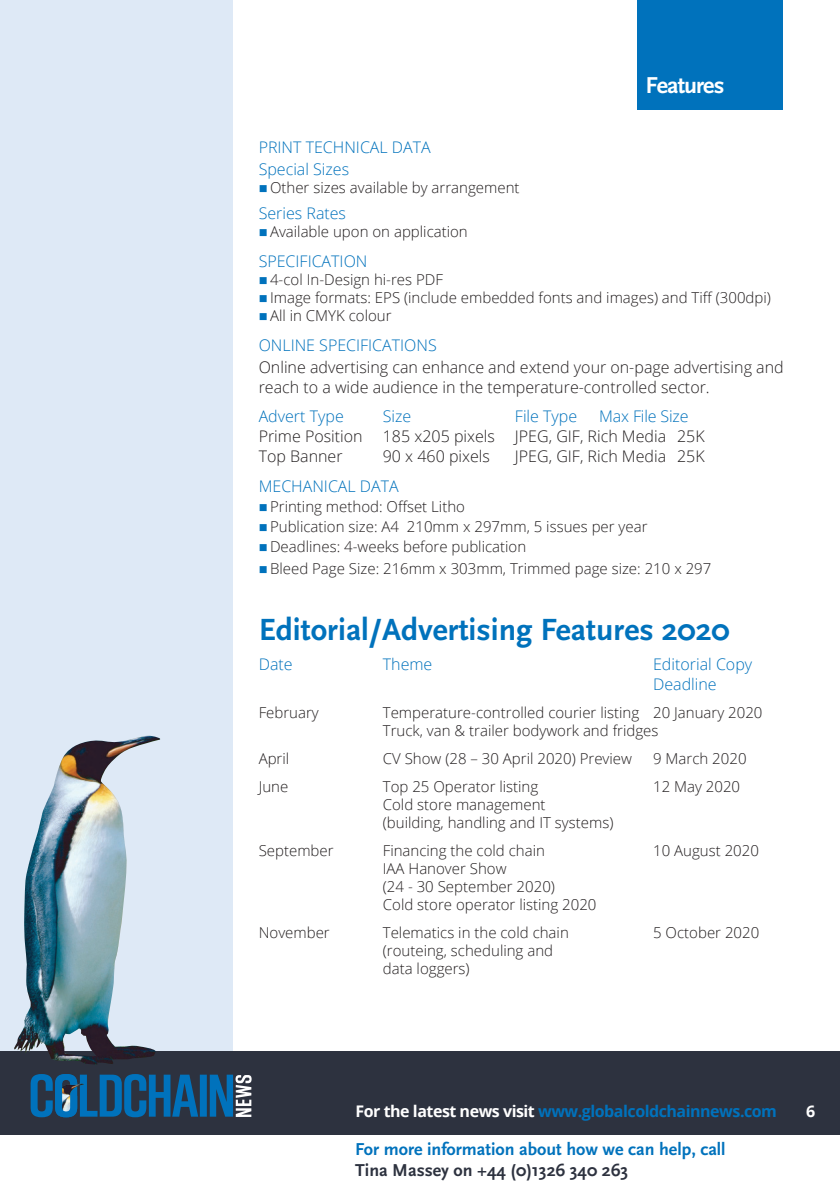
<style>
.page{position:relative;width:840px;height:1191px;background:#fff}
.page>*{position:absolute;margin:0;border:0;box-sizing:border-box;transform-origin:0 0}
.t1{font:700 32px "Scala Sans OT";color:#0072bc}
.t2{font:700 24px "Scala Sans OT";letter-spacing:-.04em;color:#fff}
.t3{font:700 18px "Scala Sans OT";color:#0072bc}
.t4{font:700 18px "Scala Sans OT";color:#2d323f}
.t5{font:300 16px/20px "Open Sans";color:#231f20}
.t6{font:300 16px/22px "Open Sans";color:#0072bc}
.t7{font:700 16px "Open Sans";letter-spacing:-.03em;color:#0072bc}
.t8{font:700 16px "Open Sans";color:#fff}
.t9{font:300 15px/18px "Open Sans";color:#231f20}
.s1{color:#fff}
</style>
<div class="page">
<div style="left:0;top:0;width:232px;height:1086px;background:#dee9f6"></div>
<div style="left:0;top:1051px;width:839px;height:83px;background:#2d323f"></div>
<img style="left:14px;top:736px;width:146px;height:328px">
<div style="left:637px;top:0;width:145px;height:109px;background:#0072bc"></div>
<svg style="left:31px;top:1074px;width:220px;height:43px"></svg>
<h2 class="t2" style="left:645px;top:72px;width:81px">Features</h2>
<p class="t6" style="left:258px;top:135px;width:173px">PRINT TECHNICAL DATA<br>Special Sizes</p>
<p class="t9" style="left:270px;top:178px;width:251px">Other sizes available by arrangement</p>
<p class="t6" style="left:258px;top:201px;width:89px">Series Rates</p>
<p class="t9" style="left:270px;top:222px;width:199px">Available upon on application</p>
<p class="t6" style="left:258px;top:249px;width:110px">SPECIFICATION</p>
<p class="t9" style="left:270px;top:270px;width:502px">4-col In-Design hi-res PDF<br>Image formats: EPS (include embedded fonts and images) and Tiff (300dpi)<br>All in CMYK colour</p>
<p class="t6" style="left:258px;top:333px;width:179px">ONLINE SPECIFICATIONS</p>
<p class="t5" style="left:258px;top:356px;width:526px">Online advertising can enhance and extend your on-page advertising and reach to a wide audience in the temperature-controlled sector.</p>
<p class="t6" style="left:258px;top:404px;width:87px">Advert Type</p>
<p class="t6" style="left:382px;top:404px;width:30px">Size</p>
<p class="t6" style="left:514px;top:404px;width:64px">File Type</p>
<p class="t6" style="left:599px;top:404px;width:91px">Max File Size</p>
<p class="t5" style="left:258px;top:425px;width:105px">Prime Position</p>
<p class="t5" style="left:382px;top:425px;width:323px">185 x205 pixels JPEG, GIF, Rich Media 25K</p>
<p class="t5" style="left:258px;top:445px;width:85px">Top Banner</p>
<p class="t5" style="left:382px;top:445px;width:109px">90 x 460 pixels</p>
<p class="t5" style="left:514px;top:445px;width:191px">JPEG, GIF, Rich Media 25K</p>
<p class="t6" style="left:258px;top:474px;width:142px">MECHANICAL DATA</p>
<p class="t9" style="left:270px;top:496px;width:379px;line-height:20px">Printing method: Offset Litho<br>Publication size: A4 210mm x 297mm, 5 issues per year<br>Deadlines: 4-weeks before publication</p>
<p class="t9" style="left:270px;top:559px;width:442px">Bleed Page Size: 216mm x 303mm, Trimmed page size: 210 x 297</p>
<h1 class="t1" style="left:258px;top:611px;width:472px">Editorial/Advertising Features 2020</h1>
<p class="t6" style="left:258px;top:652px;width:35px">Date</p>
<p class="t6" style="left:382px;top:652px;width:51px">Theme</p>
<p class="t6" style="left:652px;top:653px;width:100px;line-height:20px">Editorial Copy<br>Deadline</p>
<p class="t9" style="left:258px;top:703px;width:62px">February</p>
<p class="t9" style="left:382px;top:703px;width:381px">Temperature-controlled courier listing 20 January 2020<br>Truck, van &amp; trailer bodywork and fridges</p>
<p class="t9" style="left:258px;top:749px;width:32px">April</p>
<p class="t9" style="left:382px;top:749px;width:250px">CV Show (28 – 30 April 2020) Preview</p>
<p class="t9" style="left:652px;top:749px;width:95px">9 March 2020</p>
<p class="t9" style="left:258px;top:777px;width:31px">June</p>
<p class="t9" style="left:382px;top:777px;width:157px">Top 25 Operator listing</p>
<p class="t9" style="left:652px;top:777px;width:88px">12 May 2020</p>
<p class="t9" style="left:382px;top:795px;width:232px">Cold store management<br>(building, handling and IT systems)</p>
<p class="t9" style="left:258px;top:841px;width:76px">September</p>
<p class="t9" style="left:382px;top:841px;width:163px">Financing the cold chain</p>
<p class="t9" style="left:652px;top:841px;width:107px">10 August 2020</p>
<p class="t9" style="left:382px;top:859px;width:215px">IAA Hanover Show<br>(24 - 30 September 2020)<br>Cold store operator listing 2020</p>
<p class="t9" style="left:258px;top:923px;width:72px">November</p>
<p class="t9" style="left:382px;top:923px;width:187px">Telematics in the cold chain</p>
<p class="t9" style="left:652px;top:923px;width:108px">5 October 2020</p>
<p class="t9" style="left:382px;top:941px;width:172px">(routeing, scheduling and data loggers)</p>
<p class="t7" style="left:355px;top:1099px;width:423px"><span class="s1">For the latest news visit</span> www.globalcoldchainnews.com</p>
<p class="t8" style="left:805px;top:1099px;width:11px">6</p>
<p class="t3" style="left:355px;top:1139px;width:371px">For more information about how we can help, call</p>
<p class="t4" style="left:355px;top:1160px;width:274px">Tina Massey on +44 (0)1326 340 263</p>
</div>
